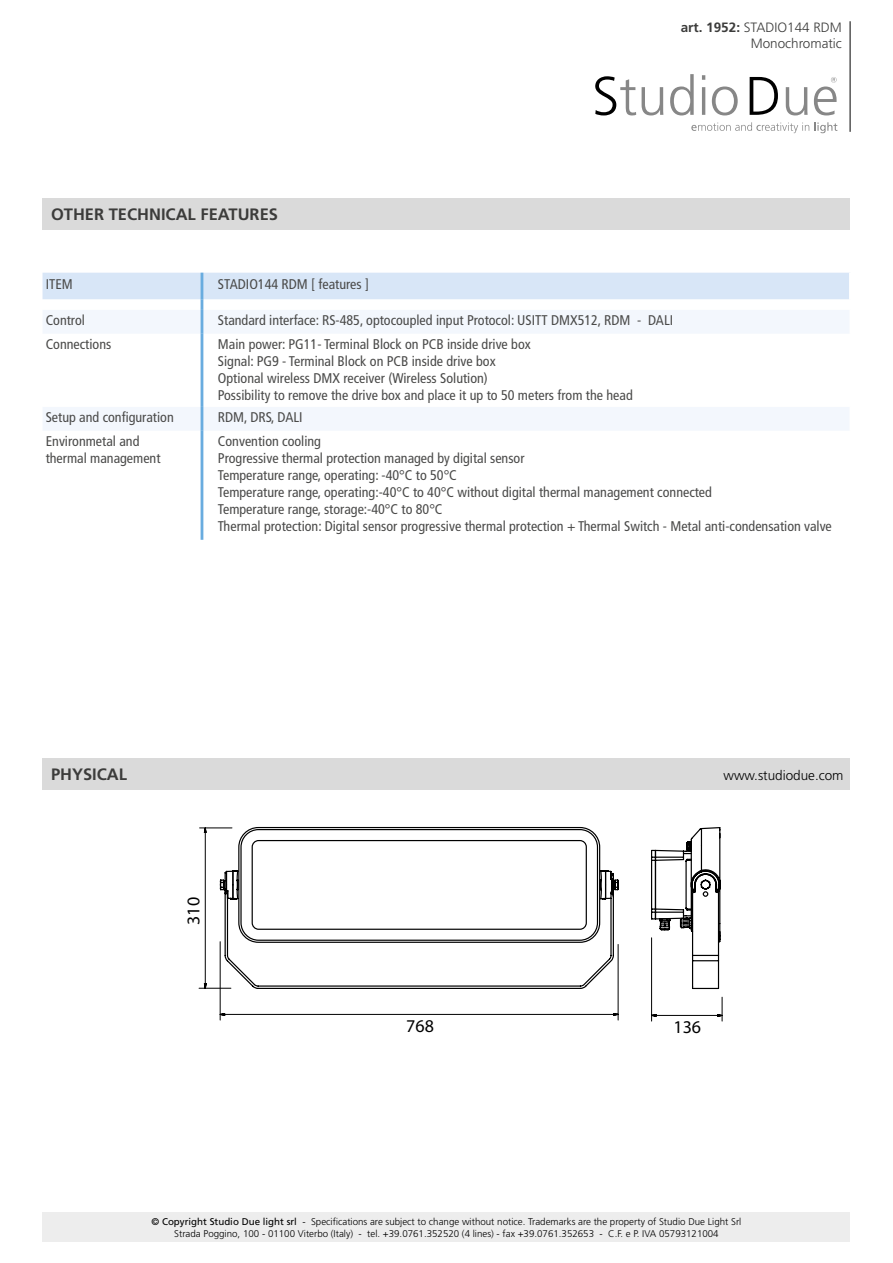
<style>
.page{position:relative;width:893px;height:1263px;background:#fff}
.page>*{position:absolute;margin:0;border:0;box-sizing:border-box;transform-origin:0 0}
.t1{font:18px "Myriad Pro";color:#000}
.t2{font:700 16.5px "Frutiger";color:#3c3c3b}
.t3{font:condensed 14.1px/16.8px "Frutiger";color:#4a4a49}
.t4{font:300 13.5px/16.2px "Frutiger";color:#3c3c3b;text-align:right}
.t5{font:300 13.5px "Frutiger";color:#000}
.t6{font:300 9.75px/11.7px "Frutiger";color:#000;text-align:center}
.s1{font-weight:700}
.s2{font-weight:400}
</style>
<div class="page">
<div style="left:43px;top:1212px;width:807px;height:30px;background:#ededed"></div>
<svg style="left:595px;top:76px;width:41px;height:39px"></svg>
<svg style="left:642px;top:87px;width:21px;height:28px"></svg>
<svg style="left:670px;top:74px;width:24px;height:41px"></svg>
<hr style="left:702px;top:87px;width:3px;height:28px;background:#878787">
<svg style="left:702px;top:75px;width:3px;height:5px"></svg>
<svg style="left:712px;top:86px;width:26px;height:29px"></svg>
<svg style="left:750px;top:77px;width:28px;height:38px"></svg>
<svg style="left:786px;top:87px;width:22px;height:28px"></svg>
<svg style="left:691px;top:122px;width:146px;height:11px"></svg>
<svg style="left:814px;top:77px;width:23px;height:38px"></svg>
<hr style="left:850px;top:21px;width:1px;height:111px;background:#000">
<div style="left:43px;top:758px;width:807px;height:31px;background:#dadada"></div>
<svg style="left:199px;top:826px;width:524px;height:195px"></svg>
<svg style="left:219px;top:827px;width:400px;height:162px"></svg>
<div style="left:43px;top:198px;width:807px;height:32px;background:#dadada"></div>
<div style="left:43px;top:310px;width:806px;height:24px;background:#f3f7fd"></div>
<svg style="left:43px;top:334px;width:806px;height:206px"></svg>
<hr style="left:201px;top:310px;width:2px;height:24px;background:#69acdf">
<hr style="left:201px;top:334px;width:2px;height:73px;background:#69acdf">
<hr style="left:201px;top:407px;width:2px;height:24px;background:#69acdf">
<hr style="left:201px;top:431px;width:2px;height:109px;background:#69acdf">
<svg style="left:43px;top:273px;width:806px;height:37px"></svg>
<p class="t2" style="left:51px;top:205px;width:228px">OTHER TECHNICAL FEATURES</p>
<p class="t4" style="left:681px;top:19px;width:163px"><span class="s1">art. 1952:</span> STADIO144 RDM<br>Monochromatic</p>
<p class="t3" style="left:46px;top:275px;width:29px">ITEM</p>
<p class="t3" style="left:218px;top:275px;width:153px">STADIO144 RDM [ features ]</p>
<p class="t3" style="left:46px;top:312px;width:41px">Control</p>
<p class="t3" style="left:218px;top:312px;width:457px">Standard interface: RS-485, optocoupled input Protocol: USITT DMX512, RDM - DALI</p>
<p class="t3" style="left:46px;top:336px;width:67px">Connections</p>
<p class="t3" style="left:218px;top:336px;width:416px">Main power: PG11- Terminal Block on PCB inside drive box<br>Signal: PG9 - Terminal Block on PCB inside drive box<br>Optional wireless DMX receiver (Wireless Solution)<br>Possibility to remove the drive box and place it up to 50 meters from the head</p>
<p class="t3" style="left:46px;top:409px;width:130px">Setup and configuration</p>
<p class="t3" style="left:218px;top:409px;width:86px">RDM, DRS, DALI</p>
<p class="t3" style="left:46px;top:433px;width:116px">Environmetal and thermal management</p>
<p class="t3" style="left:218px;top:433px;width:615px">Convention cooling<br>Progressive thermal protection managed by digital sensor<br>Temperature range, operating: -40°C to 50°C<br>Temperature range, operating:-40°C to 40°C without digital thermal management connected<br>Temperature range, storage:-40°C to 80°C<br>Thermal protection: Digital sensor progressive thermal protection + Thermal Switch - Metal anti-condensation valve</p>
<p class="t2" style="left:51px;top:765px;width:78px">PHYSICAL</p>
<p class="t5" style="left:723px;top:768px;width:122px">www.studiodue.com</p>
<p class="t1" style="left:182px;top:925px;width:29px;rotate:-90deg">310</p>
<p class="t1" style="left:406px;top:1015px;width:29px">768</p>
<p class="t1" style="left:673px;top:1016px;width:29px">136</p>
<p class="t6" style="left:152px;top:1215px;width:591px"><span class="s2">© Copyright Studio Due light srl</span> - Specifications are subject to change without notice. Trademarks are the property of Studio Due Light Srl<br>Strada Poggino, 100 - 01100 Viterbo (Italy) - tel. +39.0761.352520 (4 lines) - fax +39.0761.352653 - C.F. e P. IVA 05793121004</p>
</div>
